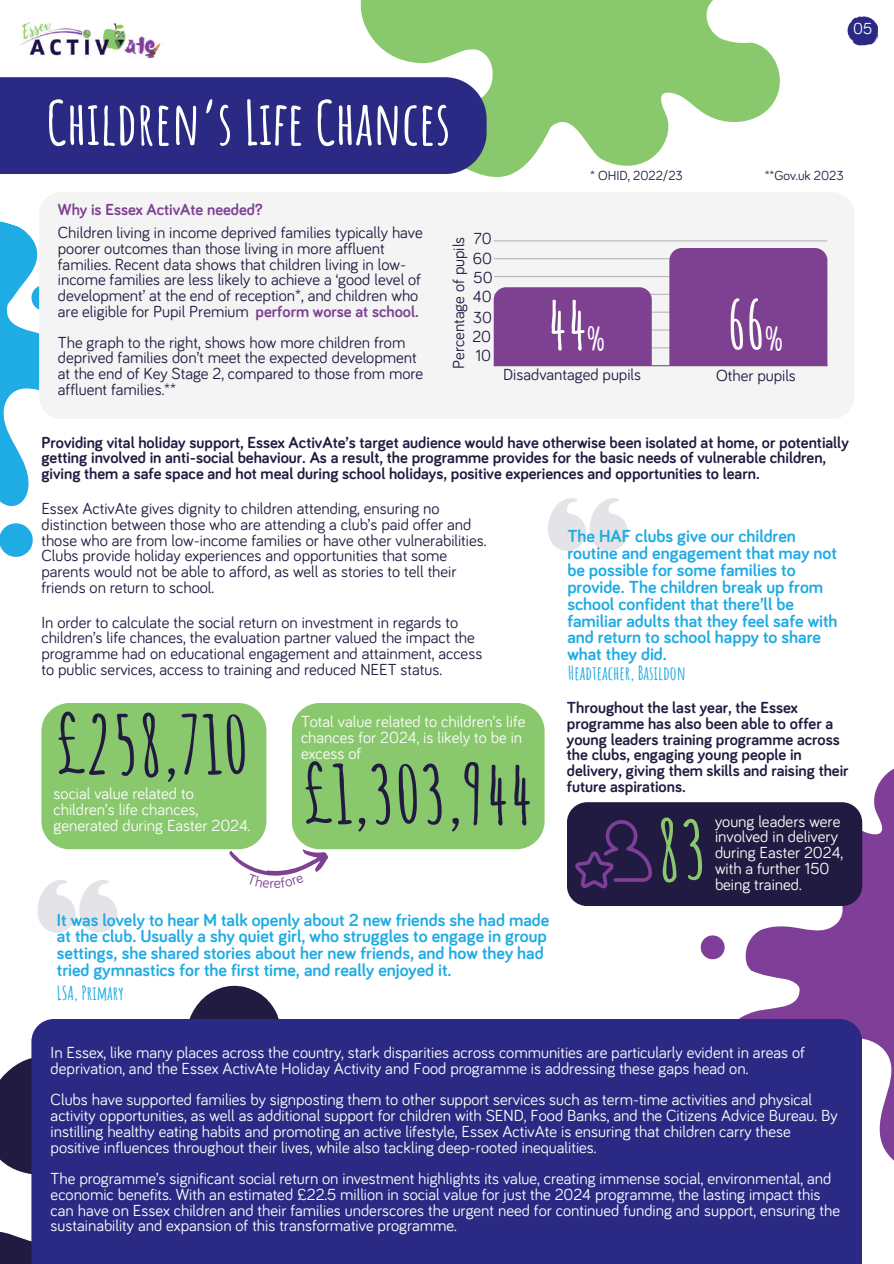
<style>
.page{position:relative;width:894px;height:1264px;background:#fff}
.page>*{position:absolute;margin:0;border:0;box-sizing:border-box;transform-origin:0 0}
.t1{font:700 78.75px "Amatic SC";color:#211b41}
.t2{font:700 78.75px "Amatic SC";color:#89c86c}
.t3{font:700 66px "Amatic SC";color:#fefefd}
.t4{font:700 60px "Amatic SC";color:#fefefd}
.t5{font:700 32.7px "Amatic SC";color:#fefefd}
.t6{font:700 18.9px "Amatic SC";color:#1fabe3}
.t7{font:700 18px/16.8px "Bariol";color:#1fabe3}
.t8{font:16.5px/15.8px "Bariol";color:#fefefd}
.t9{font:16.5px/15.8px "Bariol";color:#211b41}
.t10{font:700 16.5px/15.8px "Bariol";color:#211b41}
.t11{font:700 16.5px "Bariol";color:#7e4192}
.t12{font:13.5px "Bariol";color:#211b41}
.s1{font-weight:700;color:#7e4192}
</style>
<div class="page">
<img style="left:20px;top:22px;width:141px;height:37px">
<svg style="left:360px;top:0;width:518px;height:177px;fill:#89c86c"></svg>
<div style="left:0;top:77px;width:486px;height:97px;background:#2a2a85"></div>
<svg style="left:847px;top:16px;width:30px;height:29px"></svg>
<svg style="left:0;top:169px;width:126px;height:338px"></svg>
<svg style="left:0;top:523px;width:33px;height:34px"></svg>
<svg style="left:28px;top:282px;width:11px;height:32px"></svg>
<div style="left:39px;top:192px;width:815px;height:227px;background:#f4f4f4;border-radius:22px"></div>
<hr style="left:493px;top:365px;width:334px;height:1px;background:#757575">
<hr style="left:493px;top:347px;width:334px;height:1px;background:#c9c9c9">
<hr style="left:493px;top:329px;width:334px;height:1px;background:#d4d4d4">
<hr style="left:493px;top:311px;width:334px;height:2px;background:#000;opacity:.25">
<hr style="left:493px;top:294px;width:334px;height:1px;background:#bbb">
<hr style="left:493px;top:276px;width:334px;height:1px;background:#b6b6b6">
<hr style="left:493px;top:258px;width:334px;height:1px;background:#bfbfbf">
<hr style="left:493px;top:240px;width:334px;height:1px;background:#c9c9c9">
<div style="left:493px;top:287px;width:158px;height:79px;background:#7e4192"></div>
<div style="left:669px;top:248px;width:158px;height:118px;background:#7e4192"></div>
<svg style="left:740px;top:769px;width:153px;height:391px;fill:#7f3f98"></svg>
<svg style="left:700px;top:935px;width:25px;height:25px"></svg>
<svg style="left:0;top:912px;width:279px;height:351px"></svg>
<div style="left:31px;top:1018px;width:831px;height:245px;background:#2a2a85"></div>
<svg style="left:548px;top:498px;width:79px;height:52px"></svg>
<div style="left:41px;top:703px;width:225px;height:146px;background:#89c86c;border-radius:28px"></div>
<div style="left:292px;top:703px;width:252px;height:146px;background:#89c86c;border-radius:28px"></div>
<svg style="left:37px;top:880px;width:80px;height:52px"></svg>
<div style="left:566px;top:802px;width:295px;height:104px;background:#211b41;border-radius:20px"></div>
<svg style="left:575px;top:820px;width:76px;height:68px"></svg>
<svg style="left:229px;top:846px;width:100px;height:30px"></svg>
<p class="t8" style="left:853px;top:22px;width:21px">05</p>
<h3 class="t4" style="left:46px;top:84px;width:405px">Children’s Life Chances</h3>
<p class="t11" style="left:58px;top:202px;width:206px">Why is Essex ActivAte needed?</p>
<p class="t9" style="left:58px;top:225px;width:366px">Children living in income deprived families typically have poorer outcomes than those living in more affluent families. Recent data shows that children living in low&shy;income families are less likely to achieve a ‘good level of development’ at the end of reception*, and children who are eligible for Pupil Premium <span class="s1">perform worse at school.</span></p>
<p class="t9" style="left:58px;top:335px;width:367px">The graph to the right, shows how more children from deprived families don’t meet the expected development at the end of Key Stage 2, compared to those from more affluent families.**</p>
<p class="t9" style="left:474px;top:232px;width:19px">70</p>
<p class="t9" style="left:451px;top:369px;width:134px;rotate:-90deg">Percentage of pupils</p>
<p class="t9" style="left:472px;top:251px;width:21px">60</p>
<p class="t9" style="left:473px;top:270px;width:21px">50</p>
<p class="t9" style="left:473px;top:290px;width:20px">40</p>
<p class="t9" style="left:472px;top:330px;width:20px">20</p>
<p class="t9" style="left:473px;top:310px;width:20px">30</p>
<p class="t9" style="left:475px;top:349px;width:17px">10</p>
<p class="t12" style="left:590px;top:169px;width:94px">* OHID, 2022/23</p>
<p class="t12" style="left:764px;top:169px;width:80px">**Gov.uk 2023</p>
<h2 class="t3" style="left:546px;top:282px;width:42px">44</h2>
<h2 class="t3" style="left:727px;top:282px;width:39px">66</h2>
<h3 class="t5" style="left:586px;top:317px;width:20px">%</h3>
<h3 class="t5" style="left:764px;top:317px;width:20px">%</h3>
<p class="t9" style="left:503px;top:367px;width:139px">Disadvantaged pupils</p>
<p class="t9" style="left:715px;top:368px;width:81px">Other pupils</p>
<p class="t10" style="left:41px;top:435px;width:808px">Providing vital holiday support, Essex ActivAte’s target audience would have otherwise been isolated at home, or potentially getting involved in anti-social behaviour. As a result, the programme provides for the basic needs of vulnerable children, giving them a safe space and hot meal during school holidays, positive experiences and opportunities to learn.</p>
<p class="t9" style="left:41px;top:501px;width:446px">Essex ActivAte gives dignity to children attending, ensuring no distinction between those who are attending a club’s paid offer and those who are from low-income families or have other vulnerabilities.<br>Clubs provide holiday experiences and opportunities that some parents would not be able to afford, as well as stories to tell their friends on return to school.</p>
<p class="t9" style="left:41px;top:615px;width:442px">In order to calculate the social return on investment in regards to children’s life chances, the evaluation partner valued the impact the programme had on educational engagement and attainment, access to public services, access to training and reduced NEET status.</p>
<h1 class="t1" style="left:54px;top:694px;width:196px">£258,710</h1>
<p class="t8" style="left:54px;top:786px;width:198px">social value related to children’s life chances, generated during Easter 2024.</p>
<p class="t8" style="left:301px;top:715px;width:226px">Total value related to children’s life chances for 2024, is likely to be in</p>
<p class="t8" style="left:301px;top:746px;width:62px">excess of</p>
<h1 class="t1" style="left:301px;top:744px;width:233px">£1,303,944</h1>
<p class="t7" style="left:57px;top:912px;width:493px">It was lovely to hear M talk openly about 2 new friends she had made at the club. Usually a shy quiet girl, who struggles to engage in group settings, she shared stories about her new friends, and how they had tried gymnastics for the first time, and really enjoyed it.</p>
<p class="t6" style="left:57px;top:980px;width:68px">LSA, Primary</p>
<p class="t7" style="left:567px;top:528px;width:271px">The HAF clubs give our children routine and engagement that may not be possible for some families to provide. The children break up from school confident that there’ll be familiar adults that they feel safe with and return to school happy to share what they did.</p>
<p class="t6" style="left:568px;top:660px;width:119px">Headteacher, Basildon</p>
<p class="t10" style="left:566px;top:700px;width:283px">Throughout the last year, the Essex programme has also been able to offer a young leaders training programme across the clubs, engaging young people in delivery, giving them skills and raising their future aspirations.</p>
<h1 class="t2" style="left:656px;top:799px;width:52px">83</h1>
<p class="t8" style="left:714px;top:814px;width:130px">young leaders were involved in delivery during Easter 2024, with a further 150 being trained.</p>
<p class="t8" style="left:51px;top:1045px;width:755px">In Essex, like many places across the country, stark disparities across communities are particularly evident in areas of deprivation, and the Essex ActivAte Holiday Activity and Food programme is addressing these gaps head on.</p>
<p class="t8" style="left:51px;top:1092px;width:788px">Clubs have supported families by signposting them to other support services such as term-time activities and physical activity opportunities, as well as additional support for children with SEND, Food Banks, and the Citizens Advice Bureau. By instilling healthy eating habits and promoting an active lifestyle, Essex ActivAte is ensuring that children carry these positive influences throughout their lives, while also tackling deep-rooted inequalities.</p>
<p class="t8" style="left:51px;top:1171px;width:790px">The programme’s significant social return on investment highlights its value, creating immense social, environmental, and economic benefits. With an estimated £22.5 million in social value for just the 2024 programme, the lasting impact this can have on Essex children and their families underscores the urgent need for continued funding and support, ensuring the sustainability and expansion of this transformative programme.</p>
</div>
